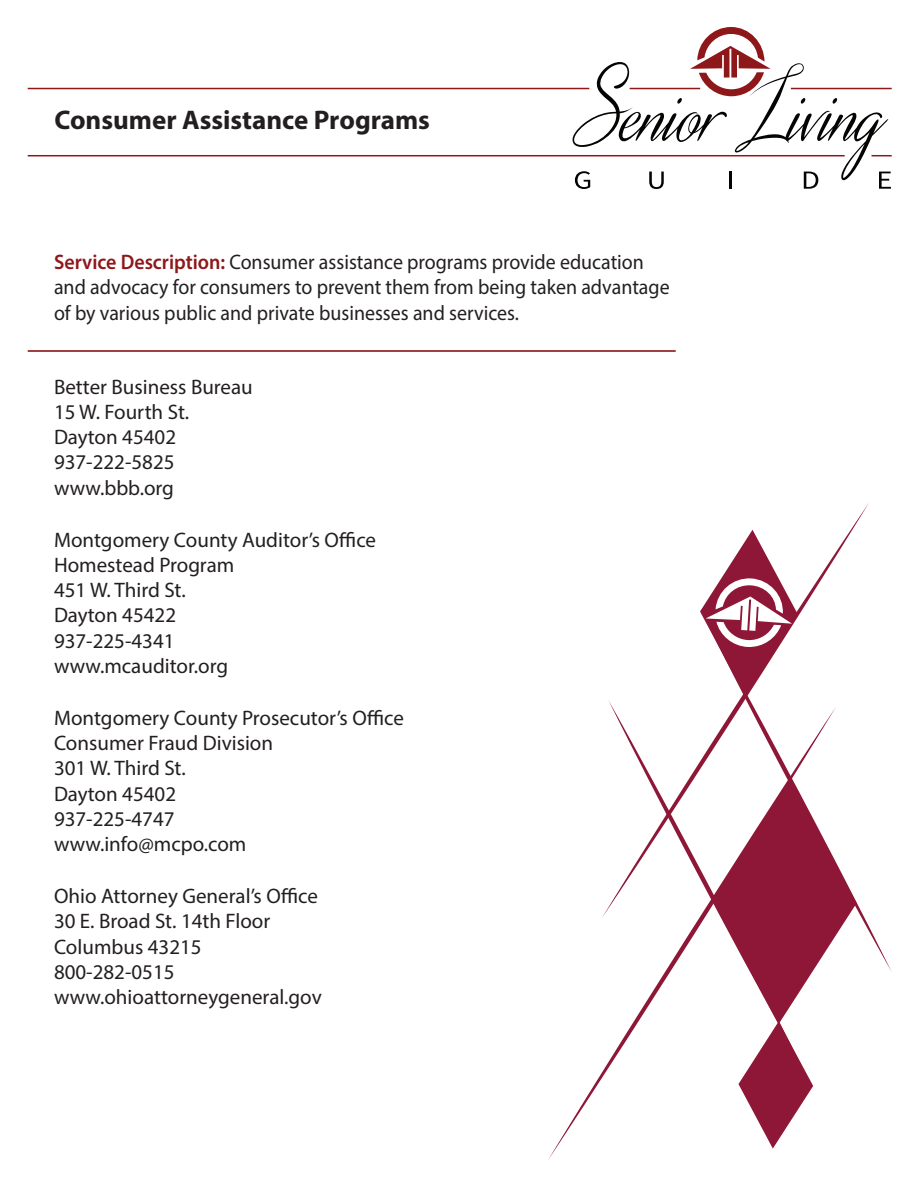
<style>
.page{position:relative;width:918px;height:1188px;background:#fff}
.page>*{position:absolute;margin:0;border:0;box-sizing:border-box;transform-origin:0 0}
.t1{font:700 27px "Myriad Pro";color:#231f20}
.Item_Info{font:21px "Myriad Pro";color:#231f20}
.Item_First_Line{font:21px/25.2px "Myriad Pro";color:#231f20;scale:.95 1}
.Item_First_Line-2{font:21px "Myriad Pro";color:#231f20}
.s1{font-weight:600;color:#8e171a}
</style>
<div class="page">
<svg style="left:548px;top:972px;width:265px;height:188px"></svg>
<svg style="left:739px;top:614px;width:152px;height:358px"></svg>
<svg style="left:608px;top:700px;width:189px;height:358px"></svg>
<svg style="left:700px;top:530px;width:98px;height:166px"></svg>
<svg style="left:572px;top:27px;width:320px;height:162px"></svg>
<hr style="left:28px;top:155px;width:817px;height:1px;background:#8e171a">
<hr style="left:630px;top:88px;width:70px;height:1px;background:#8e171a">
<hr style="left:28px;top:88px;width:561px;height:1px;background:#8e171a">
<hr style="left:791px;top:88px;width:101px;height:1px;background:#8e171a">
<hr style="left:28px;top:350px;width:648px;height:2px;background:#8e171a">
<p class="t1" style="left:55px;top:102px;width:377px">Consumer Assistance Programs</p>
<p class="Item_First_Line" style="left:54px;top:249px;width:650px"><span class="s1">Service Description:</span> Consumer assistance programs provide education and advocacy for consumers to prevent them from being taken advantage of by various public and private businesses and services.</p>
<p class="Item_First_Line-2" style="left:54px;top:374px;width:200px">Better Business Bureau</p>
<p class="Item_Info" style="left:54px;top:399px;width:137px">15 W. Fourth St.</p>
<p class="Item_Info" style="left:54px;top:424px;width:124px">Dayton 45402</p>
<p class="Item_Info" style="left:54px;top:449px;width:122px">937-222-5825</p>
<p class="Item_Info" style="left:54px;top:475px;width:122px">www.bbb.org</p>
<p class="Item_First_Line-2" style="left:54px;top:527px;width:324px">Montgomery County Auditor’s Office</p>
<p class="Item_Info" style="left:54px;top:552px;width:182px">Homestead Program</p>
<p class="Item_Info" style="left:54px;top:577px;width:133px">451 W. Third St.</p>
<p class="Item_Info" style="left:54px;top:602px;width:124px">Dayton 45422</p>
<p class="Item_Info" style="left:54px;top:628px;width:122px">937-225-4341</p>
<p class="Item_Info" style="left:54px;top:653px;width:176px">www.mcauditor.org</p>
<p class="Item_First_Line-2" style="left:54px;top:705px;width:352px">Montgomery County Prosecutor’s Office</p>
<p class="Item_Info" style="left:54px;top:730px;width:221px">Consumer Fraud Division</p>
<p class="Item_Info" style="left:54px;top:755px;width:133px">301 W. Third St.</p>
<p class="Item_Info" style="left:54px;top:781px;width:124px">Dayton 45402</p>
<p class="Item_Info" style="left:54px;top:806px;width:122px">937-225-4747</p>
<p class="Item_Info" style="left:54px;top:831px;width:194px">www.info@mcpo.com</p>
<p class="Item_First_Line-2" style="left:54px;top:883px;width:266px">Ohio Attorney General’s Office</p>
<p class="Item_Info" style="left:54px;top:908px;width:218px">30 E. Broad St. 14th Floor</p>
<p class="Item_Info" style="left:54px;top:934px;width:149px">Columbus 43215</p>
<p class="Item_Info" style="left:54px;top:959px;width:122px">800-282-0515</p>
<p class="Item_Info" style="left:54px;top:984px;width:269px">www.ohioattorneygeneral.gov</p>
</div>
